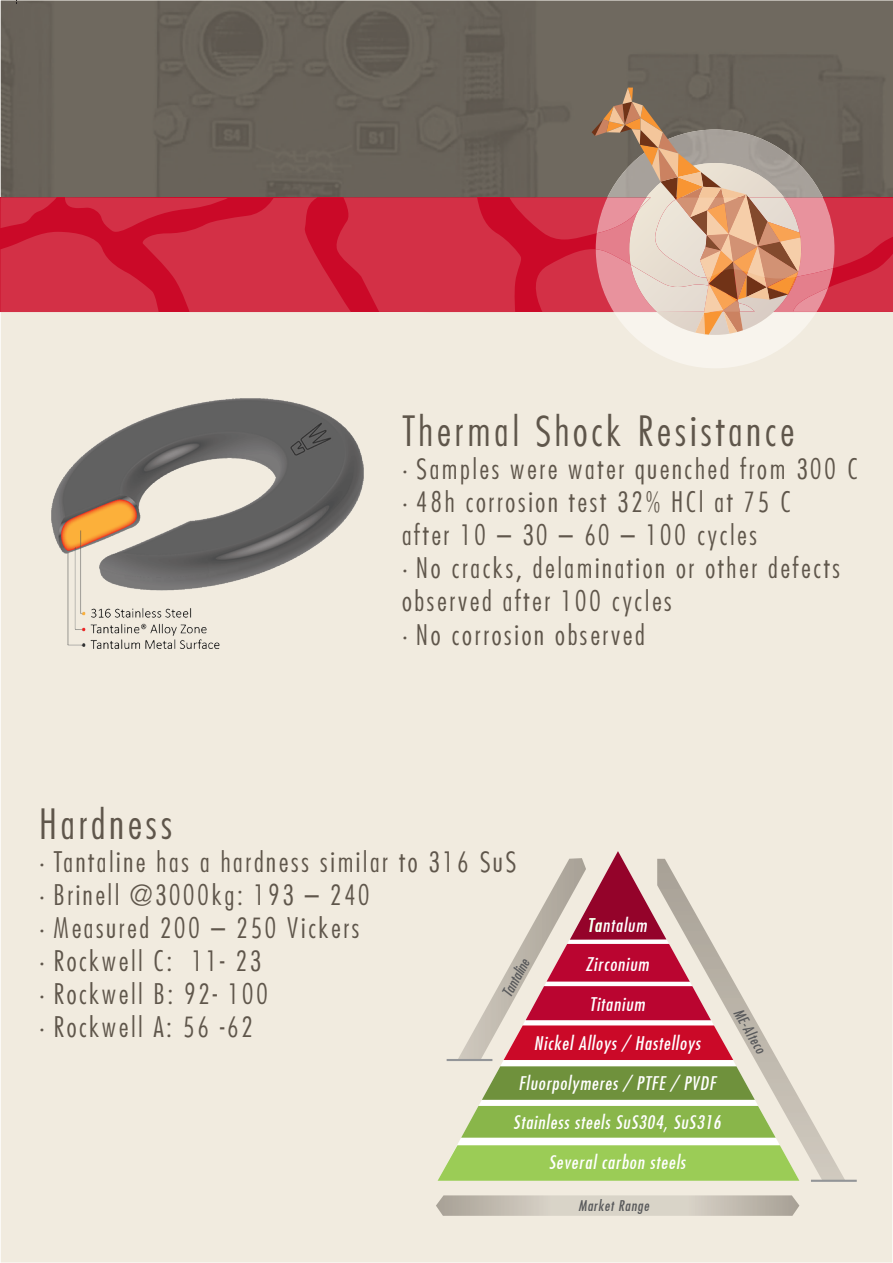
<style>
.page{position:relative;width:893px;height:1263px;background:#fff}
.page>*{position:absolute;margin:0;border:0;box-sizing:border-box;transform-origin:0 0}
.t1{font:300 condensed 40.5px "Futura";letter-spacing:.1em;color:#5f564b}
.t2{font:300 condensed 27.6px/33px "Futura";letter-spacing:.1em;color:#5f564b}
.t3{font:italic condensed 18.45px/39.5px "Futura";letter-spacing:.05em;color:#fff;text-align:center}
.t4{font:italic condensed 14.55px "Futura";letter-spacing:.05em;color:#58595b}
.s1{color:#9bcc56}
</style>
<div class="page">
<div style="left:1px;top:368px;width:892px;height:894px;background:#f1ebdf"></div>
<img style="left:1px;top:1px;width:892px;height:87px">
<svg style="left:0;top:88px;width:893px;height:280px;background:#b47675"></svg>
<svg style="left:438px;top:851px;width:361px;height:294px;fill:#f1ebdf"></svg>
<svg style="left:504px;top:851px;width:229px;height:209px;background:#c34760"></svg>
<svg style="left:482px;top:1066px;width:175px;height:34px;background:#779747"></svg>
<svg style="left:461px;top:1106px;width:196px;height:32px;background:#8eb952"></svg>
<svg style="left:438px;top:1145px;width:219px;height:36px;background:#a0cd5e"></svg>
<img style="left:657px;top:859px;width:188px;height:322px">
<img style="left:457px;top:858px;width:129px;height:202px">
<img style="left:436px;top:1195px;width:363px;height:21px">
<hr style="left:447px;top:1059px;width:45px;height:2px;background:#939598">
<hr style="left:811px;top:1180px;width:46px;height:2px;background:#939598">
<img style="left:42px;top:388px;width:322px;height:270px">
<h1 class="t1" style="left:402px;top:406px;width:394px">Thermal Shock Resistance</h1>
<p class="t2" style="left:402px;top:452px;width:457px">•Samples were water quenched from 300°C</p>
<p class="t2" style="left:402px;top:485px;width:390px">•48h corrosion test 32% HCl at 75°C after 10 – 30 – 60 – 100 cycles</p>
<p class="t2" style="left:402px;top:551px;width:439px">•No cracks, delamination or other defects observed after 100 cycles</p>
<p class="t2" style="left:402px;top:617px;width:244px">•No corrosion observed</p>
<h1 class="t1" style="left:39px;top:799px;width:134px">Hardness</h1>
<p class="t2" style="left:39px;top:845px;width:478px">•Tantaline has a hardness similar to 316 SuS</p>
<p class="t2" style="left:39px;top:878px;width:332px">•Brinell @3000kg: 193 – 240</p>
<p class="t2" style="left:39px;top:911px;width:322px">•Measured 200 – 250 Vickers</p>
<p class="t2" style="left:39px;top:944px;width:224px">•Rockwell C: 11- 23</p>
<p class="t2" style="left:39px;top:977px;width:230px">•Rockwell B: 92- 100</p>
<p class="t2" style="left:39px;top:1010px;width:215px">•Rockwell A: 56 -62</p>
<p class="t3" style="left:513px;top:905px;width:209px"><span class="s1">Ta</span>ntalum<br>Zirconium<br>Titanium<br>Nickel Alloys / Hastelloys<br>Fluorpolymeres / PTFE / PVDF<br>Stainless steels SuS304, SuS316<br>Several carbon steels</p>
<p class="t4" style="left:498px;top:990px;width:42px;rotate:-61deg">Tantaline</p>
<p class="t4" style="left:578px;top:1196px;width:72px">Market Range</p>
<p class="t4" style="left:746px;top:1005px;width:50px;rotate:60deg">ME-Alteco</p>
</div>
